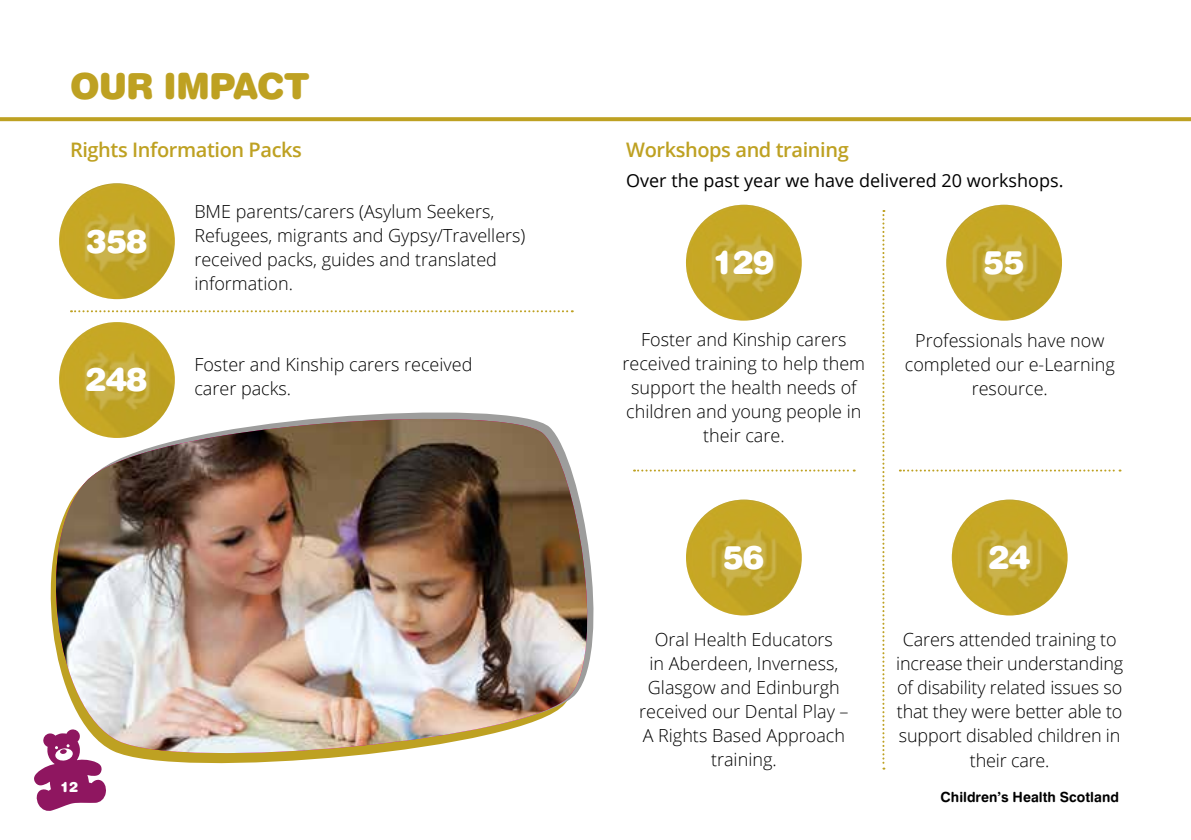
<style>
.page{position:relative;width:1191px;height:840px;background:#fff}
.page>*{position:absolute;margin:0;border:0;box-sizing:border-box;transform-origin:0 0}
.t1{font:36px "Swiss 721 BT Black Rounded";letter-spacing:-.03em;color:#bea122}
.t2{font:32.4px "Swiss 721 BT Black Rounded";letter-spacing:-.03em;color:#fff}
.t3{font:600 20px "Open Sans";letter-spacing:-.02em;color:#bea122}
.t4{font:300 18px/24px "Open Sans";color:#000;text-align:center}
.t5{font:18px "Open Sans";color:#000}
.t6{font:14px "Swiss 721 BT Bold Rounded";color:#000}
.t7{font:14px "Swiss 721 BT Black Rounded";color:#fff}
</style>
<div class="page">
<svg style="left:34px;top:781px;width:72px;height:30px"></svg>
<svg style="left:0;top:117px;width:1191px;height:4px;background:#c0a52c"></svg>
<svg style="left:39px;top:412px;width:555px;height:359px"></svg>
<img style="left:51px;top:418px;width:540px;height:352px">
<img style="left:686px;top:499px;width:115px;height:116px">
<img style="left:951px;top:499px;width:116px;height:116px">
<img style="left:686px;top:205px;width:115px;height:115px">
<img style="left:59px;top:183px;width:116px;height:116px">
<img style="left:946px;top:205px;width:116px;height:115px">
<img style="left:59px;top:322px;width:116px;height:115px">
<svg style="left:882px;top:210px;width:2px;height:559px"></svg>
<svg style="left:900px;top:469px;width:220px;height:2px"></svg>
<svg style="left:634px;top:469px;width:220px;height:2px"></svg>
<svg style="left:71px;top:310px;width:502px;height:2px"></svg>
<h1 class="t1" style="left:70px;top:64px;width:240px">OUR IMPACT</h1>
<p class="t3" style="left:70px;top:136px;width:233px">Rights Information Packs</p>
<h2 class="t2" style="left:85px;top:221px;width:63px">358</h2>
<h2 class="t2" style="left:85px;top:360px;width:63px">248</h2>
<p class="t4" style="left:194px;top:198px;width:333px;text-align:left">BME parents/carers (Asylum Seekers, Refugees, migrants and Gypsy/Travellers) received packs, guides and translated information.</p>
<p class="t4" style="left:194px;top:351px;width:280px;text-align:left">Foster and Kinship carers received carer packs.</p>
<p class="t7" style="left:60px;top:778px;width:20px">12</p>
<p class="t3" style="left:626px;top:136px;width:224px">Workshops and training</p>
<p class="t5" style="left:626px;top:168px;width:439px">Over the past year we have delivered 20 workshops.</p>
<h2 class="t2" style="left:712px;top:243px;width:63px">129</h2>
<p class="t4" style="left:622px;top:326px;width:244px">Foster and Kinship carers received training to help them support the health needs of children and young people in their care.</p>
<h2 class="t2" style="left:983px;top:243px;width:43px">55</h2>
<p class="t4" style="left:905px;top:328px;width:211px">Professionals have now completed our e-Learning</p>
<p class="t4" style="left:971px;top:376px;width:78px">resource.</p>
<h2 class="t2" style="left:722px;top:537px;width:43px">56</h2>
<h2 class="t2" style="left:988px;top:537px;width:43px">24</h2>
<p class="t4" style="left:639px;top:627px;width:211px">Oral Health Educators<br>in Aberdeen, Inverness,<br>Glasgow and Edinburgh received our Dental Play –<br>A Rights Based Approach training.</p>
<p class="t4" style="left:896px;top:627px;width:229px">Carers attended training to increase their understanding of disability related issues so that they were better able to support disabled children in their care.</p>
<p class="t6" style="left:940px;top:787px;width:180px">Children’s Health Scotland</p>
</div>
